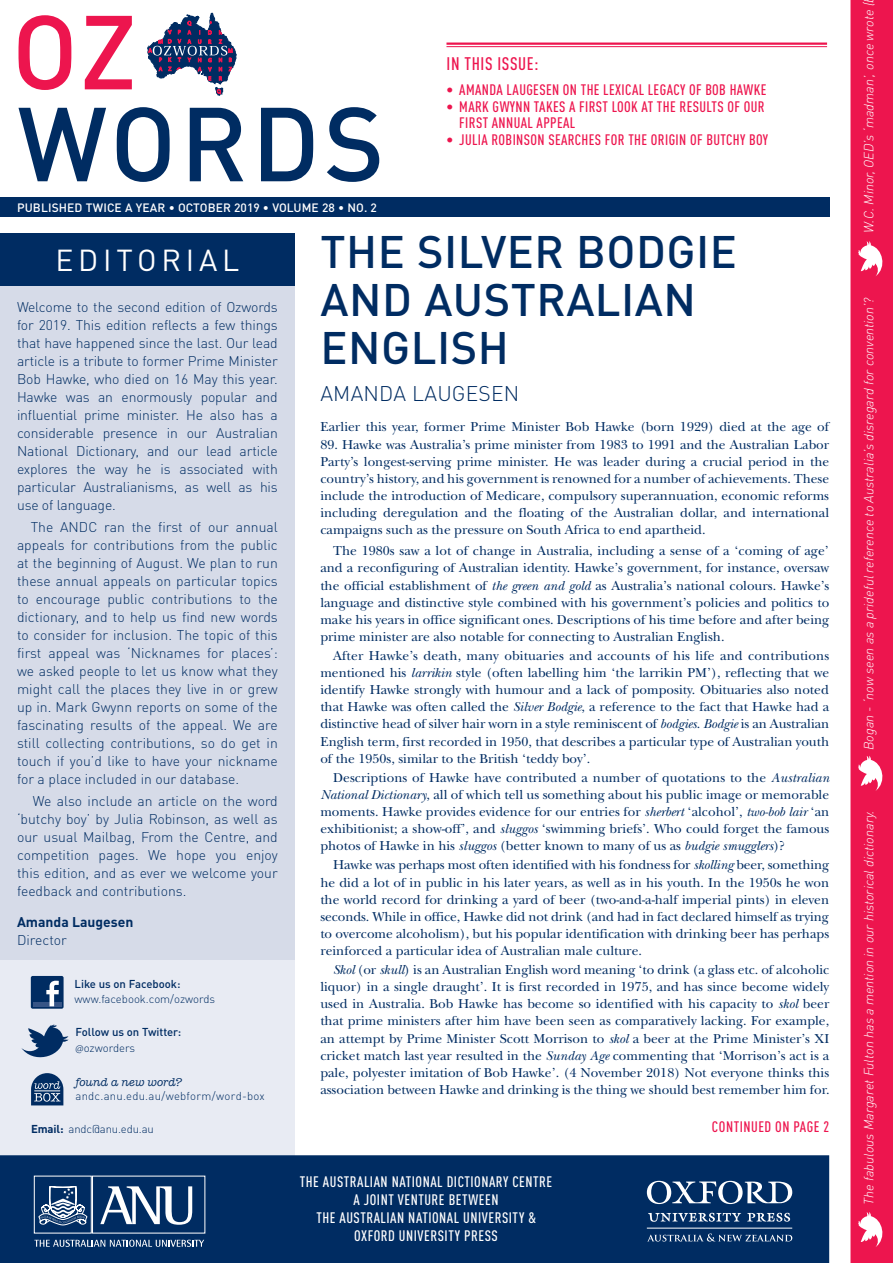
<style>
.page{position:relative;width:893px;height:1263px;background:#fff}
.page>*{position:absolute;margin:0;border:0;box-sizing:border-box;transform-origin:0 0}
.t1{font:500 45px/48px "DIN Pro";letter-spacing:.01em;color:#002c62}
.t2{font:30px "DIN Pro";letter-spacing:.16em;color:#fff}
.t3{font:300 21px "DIN Pro";letter-spacing:.01em;color:#002c62}
.t4{font:500 condensed 18px "DIN Pro";letter-spacing:.035em;color:#ed154e}
.t5{font:500 condensed 15px/16.5px "DIN Pro";letter-spacing:.025em;color:#ed154e}
.t6{font:500 condensed 15px/18px "DIN Pro";letter-spacing:.035em;color:#fff;text-align:center}
.t7{font:300 13.95px/18px "DIN Pro";color:#002c62;text-align:justify}
.t8{font:700 13.95px "DIN Pro";color:#002c62}
.t9{font:13.5px/17.1px "New Baskerville Std";color:#002c62;text-align:justify}
.t10{font:italic 300 13.2px "DIN Pro";color:#fff}
.t11{font:500 12px "DIN Pro";letter-spacing:.01em;color:#fff}
.t12{font:500 11.4px/15.6px "DIN Pro";color:#002c62}
.t13{font:300 11.4px "DIN Pro";color:#002c62}
.t14{font:300 11.4px "DIN Pro";letter-spacing:.02em;color:#002c62}
.t15{font:italic 500 11.4px "American Typewriter Std";letter-spacing:.01em;color:#002c62}
.s1{font-family:"Myriad Pro";font-weight:300}
.s2{font-weight:300}
.s3{font-weight:700}
.s4{font-style:italic}
</style>
<div class="page">
<div style="left:0;top:236px;width:295px;height:921px;background:#e8ebf3"></div>
<div style="left:0;top:1155px;width:829px;height:108px;background:#002c62"></div>
<div style="left:0;top:234px;width:295px;height:52px;background:#002c62"></div>
<div style="left:0;top:286px;width:295px;height:674px;background:#d6dbe8"></div>
<div style="left:0;top:198px;width:829px;height:19px;background:#002c62"></div>
<svg style="left:21px;top:1024px;width:48px;height:34px"></svg>
<div style="left:31px;top:976px;width:33px;height:33px;background:#002c62;border-radius:2px"></div>
<hr style="left:33px;top:1002px;width:28px;height:4px;background:#375586">
<svg style="left:46px;top:981px;width:13px;height:25px"></svg>
<div style="left:34px;top:1176px;width:58px;height:57px;border:1px solid #fff"></div>
<svg style="left:100px;top:1186px;width:92px;height:39px"></svg>
<svg style="left:34px;top:1240px;width:170px;height:7px"></svg>
<svg style="left:39px;top:1186px;width:48px;height:40px"></svg>
<svg style="left:647px;top:1181px;width:145px;height:41px;background:#3f6089"></svg>
<hr style="left:647px;top:1228px;width:145px;height:1px;background:#fff">
<svg style="left:647px;top:1233px;width:145px;height:8px"></svg>
<svg style="left:18px;top:107px;width:361px;height:75px"></svg>
<svg style="left:19px;top:15px;width:113px;height:75px"></svg>
<svg style="left:147px;top:12px;width:90px;height:84px"></svg>
<div style="left:850px;top:0;width:43px;height:1263px;background:#ed154e"></div>
<hr style="left:446px;top:43px;width:381px;height:2px;background:#ed154e">
<hr style="left:446px;top:46px;width:381px;height:1px;background:#ed154e">
<svg style="left:31px;top:1073px;width:32px;height:32px"></svg>
<svg style="left:858px;top:1212px;width:29px;height:35px"></svg>
<svg style="left:858px;top:756px;width:29px;height:35px"></svg>
<svg style="left:858px;top:241px;width:29px;height:35px"></svg>
<p class="t11" style="left:17px;top:198px;width:361px">PUBLISHED TWICE A YEAR • OCTOBER 2019 • VOLUME 28 • NO. 2</p>
<h3 class="t4" style="left:447px;top:50px;width:94px">IN THIS ISSUE:</h3>
<p class="t5" style="left:447px;top:80px;width:321px">• AMANDA LAUGESEN ON THE LEXICAL LEGACY OF BOB HAWKE</p>
<p class="t5" style="left:459px;top:97px;width:307px;text-indent:-13px">• MARK GWYNN TAKES A FIRST LOOK AT THE RESULTS OF OUR<br>FIRST ANNUAL APPEAL</p>
<p class="t5" style="left:447px;top:130px;width:323px">• JULIA ROBINSON SEARCHES FOR THE ORIGIN OF BUTCHY BOY</p>
<h2 class="t2" style="left:55px;top:237px;width:186px">EDITORIAL</h2>
<p class="t7" style="left:17px;top:296px;width:262px">Welcome to the second edition of Ozwords for 2019. This edition reflects a few things that have happened since the last. Our lead article is a tribute to former Prime Minister Bob Hawke, who died on 16 May this year.<br>Hawke was an enormously popular and influential prime minister. He also has a considerable presence in our Australian National Dictionary, and our lead article explores the way he is associated with particular Australianisms, as well as his use of language.</p>
<p class="t7" style="left:17px;top:517px;width:262px;text-indent:14px">The ANDC ran the first of our annual appeals for contributions from the public at the beginning of August. We plan to run these annual appeals on particular topics to encourage public contributions to the dictionary, and to help us find new words to consider for inclusion. The topic of this first appeal was ‘Nicknames for places’: we asked people to let us know what they might call the places they live in or grew up in. Mark Gwynn reports on some of the fascinating results of the appeal. We are still collecting contributions, so do get in touch if you’d like to have your nickname for a place included in our database.</p>
<p class="t7" style="left:17px;top:791px;width:262px;text-indent:16px">We also include an article on the word ‘butchy boy’ by Julia Robinson, as well as our usual Mailbag, From the Centre, and competition pages. We hope you enjoy this edition, and as ever we welcome your feedback and contributions.</p>
<p class="t8" style="left:17px;top:910px;width:118px">Amanda Laugesen</p>
<p class="t7" style="left:17px;top:930px;width:51px">Director</p>
<p class="t12" style="left:75px;top:975px;width:108px">Like us on Facebook:</p>
<p class="t13" style="left:75px;top:990px;width:142px">www.facebook.com/ozwords</p>
<p class="t12" style="left:76px;top:1023px;width:107px">Follow us on Twitter: <span class="s1">@</span><span class="s2">ozworders</span></p>
<p class="t15" style="left:76px;top:1075px;width:108px">found a new word?</p>
<p class="t14" style="left:76px;top:1087px;width:191px">andc.anu.edu.au/webform/word-box</p>
<p class="t13" style="left:31px;top:1120px;width:124px"><span class="s3">Email:</span> andc@anu.edu.au</p>
<h1 class="t1" style="left:321px;top:223px;width:418px">THE SILVER BODGIE<br>AND AUSTRALIAN<br>ENGLISH</h1>
<h3 class="t3" style="left:320px;top:377px;width:201px">AMANDA LAUGESEN</h3>
<p class="t9" style="left:320px;top:419px;width:510px">Earlier this year, former Prime Minister Bob Hawke (born 1929) died at the age of</p>
<p class="t9" style="left:320px;top:436px;width:510px">89. Hawke was Australia’s prime minister from 1983 to 1991 and the Australian Labor Party’s longest-serving prime minister. He was leader during a crucial period in the country’s history, and his government is renowned for a number of achievements. These include the introduction of Medicare, compulsory superannuation, economic reforms including deregulation and the floating of the Australian dollar, and international campaigns such as the pressure on South Africa to end apartheid.</p>
<p class="t9" style="left:320px;top:542px;width:510px;text-indent:13px">The 1980s saw a lot of change in Australia, including a sense of a ‘coming of age’ and a reconfiguring of Australian identity. Hawke’s government, for instance, oversaw the official establishment of <span class="s4">the green and gold</span> as Australia’s national colours. Hawke’s language and distinctive style combined with his government’s policies and politics to make his years in office significant ones. Descriptions of his time before and after being prime minister are also notable for connecting to Australian English.</p>
<p class="t9" style="left:320px;top:647px;width:510px;text-indent:13px">After Hawke’s death, many obituaries and accounts of his life and contributions mentioned his <span class="s4">larrikin</span> style (often labelling him ‘the larrikin PM’), reflecting that we identify Hawke strongly with humour and a lack of pomposity. Obituaries also noted that Hawke was often called the <span class="s4">Silver Bodgie</span>, a reference to the fact that Hawke had a distinctive head of silver hair worn in a style reminiscent of <span class="s4">bodgies</span>. <span class="s4">Bodgie</span> is an Australian English term, first recorded in 1950, that describes a particular type of Australian youth of the 1950s, similar to the British ‘teddy boy’.</p>
<p class="t9" style="left:320px;top:769px;width:510px;text-indent:13px">Descriptions of Hawke have contributed a number of quotations to the <span class="s4">Australian National Dictionary</span>, all of which tell us something about his public image or memorable moments. Hawke provides evidence for our entries for <span class="s4">sherbert</span> ‘alcohol’, <span class="s4">two-bob lair</span> ‘an exhibitionist; a show-off’, and <span class="s4">sluggos</span> ‘swimming briefs’. Who could forget the famous photos of Hawke in his <span class="s4">sluggos</span> (better known to many of us as <span class="s4">budgie smugglers</span>)?</p>
<p class="t9" style="left:320px;top:857px;width:510px;text-indent:13px">Hawke was perhaps most often identified with his fondness for <span class="s4">skolling</span> beer, something he did a lot of in public in his later years, as well as in his youth. In the 1950s he won the world record for drinking a yard of beer (two-and-a-half imperial pints) in eleven seconds. While in office, Hawke did not drink (and had in fact declared himself as trying to overcome alcoholism), but his popular identification with drinking beer has perhaps reinforced a particular idea of Australian male culture.</p>
<p class="t9" style="left:320px;top:961px;width:511px;text-indent:13px"><span class="s4">Skol</span> (or <span class="s4">skull</span>) is an Australian English word meaning ‘to drink (a glass etc. of alcoholic liquor) in a single draught’. It is first recorded in 1975, and has since become widely used in Australia. Bob Hawke has become so identified with his capacity to <span class="s4">skol</span> beer that prime ministers after him have been seen as comparatively lacking. For example, an attempt by Prime Minister Scott Morrison to <span class="s4">skol</span> a beer at the Prime Minister’s XI cricket match last year resulted in the <span class="s4">Sunday Age</span> commenting that ‘Morrison’s act is a pale, polyester imitation of Bob Hawke’. (4 November 2018) Not everyone thinks this association between Hawke and drinking is the thing we should best remember him for.</p>
<p class="t6" style="left:300px;top:1172px;width:254px">THE AUSTRALIAN NATIONAL DICTIONARY CENTRE<br>A JOINT VENTURE BETWEEN<br>THE AUSTRALIAN NATIONAL UNIVERSITY &amp;<br>OXFORD UNIVERSITY PRESS</p>
<p class="t5" style="left:712px;top:1117px;width:119px">CONTINUED ON PAGE 2</p>
<p class="t10" style="left:858px;top:233px;width:232px;rotate:-90deg">W.C. Minor, OED’s ‘madman’, once wrote (</p>
<p class="t10" style="left:858px;top:750px;width:454px;rotate:-90deg">Bogan - ‘now seen as a prideful reference to Australia’s disregard for convention’?</p>
<p class="t10" style="left:858px;top:1204px;width:396px;rotate:-90deg">The fabulous Margaret Fulton has a mention in our historical dictionary.</p>
</div>
